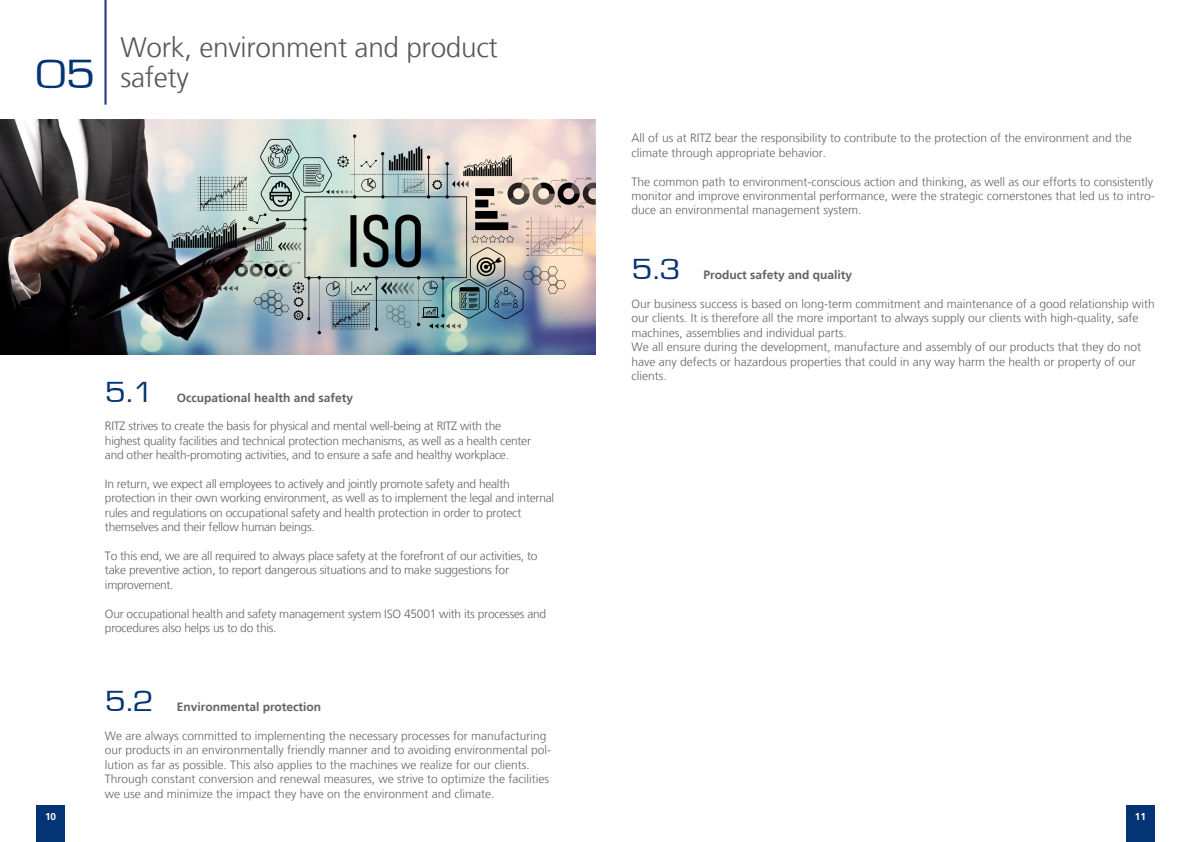
<style>
.page{position:relative;width:1191px;height:842px;background:#fff}
.page>*{position:absolute;margin:0;border:0;box-sizing:border-box;transform-origin:0 0}
.t1{font:42.1px "Eurostile Ext";color:#053474}
.t2{font:30px "Eurostile Ext";color:#053474}
.t3{font:300 28px/30px "Frutiger LT";letter-spacing:-.01em;color:#57585a}
.t4{font:300 12px/14.4px "Frutiger LT";color:#636366}
.t5{font:300 12px/14.4px "Frutiger LT";letter-spacing:-.02em;color:#636366}
.t6{font:700 12px "Frutiger LT";color:#636366}
.t7{font:700 10px "Frutiger LT";color:#fff}
</style>
<div class="page">
<hr style="left:104px;top:0;width:3px;height:105px;background:#293f8a">
<img style="left:0;top:119px;width:595px;height:235px">
<div style="left:36px;top:806px;width:29px;height:36px;background:#053474"></div>
<div style="left:1126px;top:806px;width:28px;height:36px;background:#053474"></div>
<p class="t1" style="left:36px;top:52px;width:61px">05</p>
<p class="t3" style="left:120px;top:33px;width:379px">Work, environment and product safety</p>
<p class="t2" style="left:105px;top:376px;width:51px">5.1</p>
<p class="t6" style="left:177px;top:390px;width:178px">Occupational health and safety</p>
<p class="t5" style="left:105px;top:419px;width:427px">RITZ strives to create the basis for physical and mental well-being at RITZ with the highest quality facilities and technical protection mechanisms, as well as a health center and other health-promoting activities, and to ensure a safe and healthy workplace.</p>
<p class="t5" style="left:105px;top:477px;width:451px">In return, we expect all employees to actively and jointly promote safety and health protection in their own working environment, as well as to implement the legal and internal rules and regulations on occupational safety and health protection in order to protect themselves and their fellow human beings.</p>
<p class="t5" style="left:105px;top:549px;width:434px">To this end, we are all required to always place safety at the forefront of our activities, to take preventive action, to report dangerous situations and to make suggestions for improvement.</p>
<p class="t5" style="left:105px;top:606px;width:443px">Our occupational health and safety management system ISO 45001 with its processes and procedures also helps us to do this.</p>
<p class="t2" style="left:105px;top:685px;width:51px">5.2</p>
<p class="t6" style="left:177px;top:700px;width:146px">Environmental protection</p>
<p class="t4" style="left:105px;top:729px;width:448px">We are always committed to implementing the necessary processes for manufacturing our products in an environmentally friendly manner and to avoiding environmental pol&shy;lution as far as possible. This also applies to the machines we realize for our clients.</p>
<p class="t4" style="left:105px;top:772px;width:446px">Through constant conversion and renewal measures, we strive to optimize the facilities we use and minimize the impact they have on the environment and climate.</p>
<p class="t4" style="left:631px;top:131px;width:502px">All of us at RITZ bear the responsibility to contribute to the protection of the environment and the climate through appropriate behavior.</p>
<p class="t4" style="left:631px;top:174px;width:525px">The common path to environment-conscious action and thinking, as well as our efforts to consistently monitor and improve environmental performance, were the strategic cornerstones that led us to intro&shy;duce an environmental management system.</p>
<p class="t2" style="left:631px;top:254px;width:51px">5.3</p>
<p class="t6" style="left:703px;top:268px;width:150px">Product safety and quality</p>
<p class="t4" style="left:631px;top:297px;width:525px">Our business success is based on long-term commitment and maintenance of a good relationship with our clients. It is therefore all the more important to always supply our clients with high-quality, safe machines, assemblies and individual parts.</p>
<p class="t4" style="left:631px;top:340px;width:511px">We all ensure during the development, manufacture and assembly of our products that they do not have any defects or hazardous properties that could in any way harm the health or property of our clients.</p>
<p class="t7" style="left:45px;top:811px;width:13px">10</p>
<p class="t7" style="left:1135px;top:811px;width:13px">11</p>
</div>
